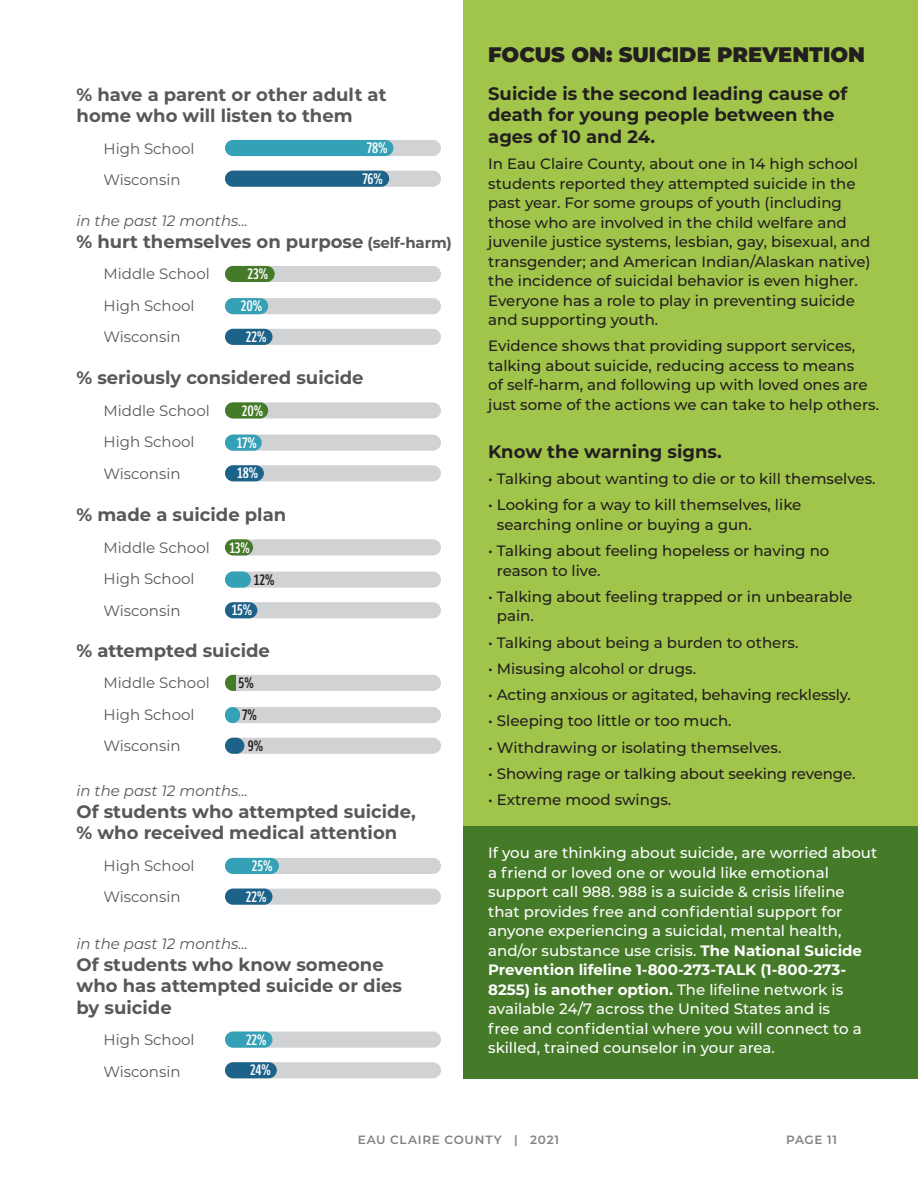
<style>
.page{position:relative;width:918px;height:1188px;background:#fff}
.page>*{position:absolute;margin:0;border:0;box-sizing:border-box;transform-origin:0 0}
.TOC_-_Big_Heading{font:900 21px "Montserrat";color:#231f20}
.Paragraph_Heading{font:700 18px/21.6px "Montserrat";color:#57585a}
.Paragraph_Heading-2{font:700 18px/21.6px "Montserrat";color:#231f20}
.Body_copy{font:500 15px/19.5px "Montserrat";color:#231f20}
.Body_copy-2{font:500 15px/19.5px "Montserrat";color:#fff}
.TOC_-_Small_Heading{font:15px "Montserrat";color:#57585a}
.Body_copy-3{font:italic 15px "Montserrat";color:#57585a}
.Percentage{font:600 15px "LFT Etica Compressed";color:#fff}
.Percentage-2{font:600 15px "LFT Etica Compressed";color:#231f20}
.t1{font:600 12px "Montserrat";letter-spacing:.065em;color:#808285}
.s1{font-size:15px}
.s2{font-weight:700}
</style>
<div class="page">
<div style="left:464px;top:0;width:454px;height:1078px;background:#a1c54a"></div>
<div style="left:464px;top:826px;width:454px;height:252px;background:#457a29"></div>
<div style="left:225px;top:266px;width:216px;height:16px;background:#d1d2d4;border-radius:8px"></div>
<div style="left:225px;top:402px;width:216px;height:16px;background:#d1d2d4;border-radius:8px"></div>
<div style="left:225px;top:539px;width:216px;height:16px;background:#d1d2d4;border-radius:8px"></div>
<div style="left:225px;top:675px;width:216px;height:16px;background:#d1d2d4;border-radius:8px"></div>
<div style="left:225px;top:266px;width:50px;height:16px;background:#457a29;border-radius:8px"></div>
<div style="left:225px;top:402px;width:43px;height:16px;background:#457a29;border-radius:8px"></div>
<div style="left:225px;top:539px;width:28px;height:16px;background:#457a29;border-radius:8px"></div>
<div style="left:225px;top:298px;width:216px;height:16px;background:#d1d2d4;border-radius:8px"></div>
<div style="left:225px;top:435px;width:216px;height:16px;background:#d1d2d4;border-radius:8px"></div>
<div style="left:225px;top:572px;width:216px;height:16px;background:#d1d2d4;border-radius:8px"></div>
<div style="left:225px;top:707px;width:216px;height:16px;background:#d1d2d4;border-radius:8px"></div>
<div style="left:225px;top:858px;width:216px;height:16px;background:#d1d2d4;border-radius:8px"></div>
<div style="left:225px;top:1032px;width:216px;height:16px;background:#d1d2d4;border-radius:8px"></div>
<div style="left:225px;top:140px;width:216px;height:16px;background:#d1d2d4;border-radius:8px"></div>
<div style="left:225px;top:298px;width:43px;height:16px;background:#35a1b7;border-radius:8px"></div>
<div style="left:225px;top:435px;width:37px;height:16px;background:#35a1b7;border-radius:8px"></div>
<div style="left:225px;top:572px;width:26px;height:16px;background:#35a1b7;border-radius:8px"></div>
<div style="left:225px;top:707px;width:15px;height:16px;background:#35a1b7;border-radius:8px"></div>
<div style="left:225px;top:858px;width:54px;height:16px;background:#35a1b7;border-radius:8px"></div>
<div style="left:225px;top:1032px;width:48px;height:16px;background:#35a1b7;border-radius:8px"></div>
<div style="left:225px;top:140px;width:168px;height:16px;background:#35a1b7;border-radius:8px"></div>
<div style="left:225px;top:329px;width:216px;height:16px;background:#d1d2d4;border-radius:8px"></div>
<div style="left:225px;top:465px;width:216px;height:16px;background:#d1d2d4;border-radius:8px"></div>
<div style="left:225px;top:602px;width:216px;height:16px;background:#d1d2d4;border-radius:8px"></div>
<div style="left:225px;top:738px;width:216px;height:16px;background:#d1d2d4;border-radius:8px"></div>
<div style="left:225px;top:889px;width:216px;height:16px;background:#d1d2d4;border-radius:8px"></div>
<div style="left:225px;top:1062px;width:216px;height:16px;background:#d1d2d4;border-radius:8px"></div>
<div style="left:225px;top:171px;width:216px;height:16px;background:#d1d2d4;border-radius:8px"></div>
<div style="left:225px;top:329px;width:48px;height:16px;background:#1d6289;border-radius:8px"></div>
<div style="left:225px;top:465px;width:39px;height:16px;background:#1d6289;border-radius:8px"></div>
<div style="left:225px;top:602px;width:32px;height:16px;background:#1d6289;border-radius:8px"></div>
<div style="left:225px;top:738px;width:19px;height:16px;background:#1d6289;border-radius:8px"></div>
<div style="left:225px;top:889px;width:48px;height:16px;background:#1d6289;border-radius:8px"></div>
<div style="left:225px;top:1062px;width:52px;height:16px;background:#1d6289;border-radius:8px"></div>
<div style="left:225px;top:171px;width:164px;height:16px;background:#1d6289;border-radius:8px"></div>
<svg style="left:225px;top:675px;width:11px;height:16px"></svg>
<p class="Paragraph_Heading" style="left:76px;top:83px;width:312px">% have a parent or other adult at home who will listen to them</p>
<p class="TOC_-_Small_Heading" style="left:104px;top:138px;width:93px">High School</p>
<p class="TOC_-_Small_Heading" style="left:104px;top:170px;width:79px">Wisconsin</p>
<p class="Percentage" style="left:367px;top:139px;width:22px">78%</p>
<p class="Percentage" style="left:362px;top:170px;width:22px">76%</p>
<p class="Body_copy-3" style="left:76px;top:211px;width:173px">in the past 12 months...</p>
<p class="Paragraph_Heading" style="left:76px;top:230px;width:377px">% hurt themselves on purpose <span class="s1">(self-harm)</span></p>
<p class="TOC_-_Small_Heading" style="left:103px;top:264px;width:108px">Middle School</p>
<p class="TOC_-_Small_Heading" style="left:103px;top:295px;width:93px">High School</p>
<p class="TOC_-_Small_Heading" style="left:103px;top:327px;width:79px">Wisconsin</p>
<p class="Percentage" style="left:247px;top:265px;width:22px">23%</p>
<p class="Percentage" style="left:241px;top:297px;width:23px">20%</p>
<p class="Percentage" style="left:246px;top:328px;width:22px">22%</p>
<p class="Paragraph_Heading" style="left:76px;top:366px;width:289px">% seriously considered suicide</p>
<p class="TOC_-_Small_Heading" style="left:104px;top:400px;width:108px">Middle School</p>
<p class="TOC_-_Small_Heading" style="left:104px;top:432px;width:93px">High School</p>
<p class="TOC_-_Small_Heading" style="left:104px;top:463px;width:79px">Wisconsin</p>
<p class="Percentage" style="left:242px;top:402px;width:23px">20%</p>
<p class="Percentage" style="left:237px;top:434px;width:22px">17%</p>
<p class="Percentage" style="left:237px;top:464px;width:22px">18%</p>
<p class="Paragraph_Heading" style="left:76px;top:503px;width:211px">% made a suicide plan</p>
<p class="TOC_-_Small_Heading" style="left:104px;top:537px;width:108px">Middle School</p>
<p class="TOC_-_Small_Heading" style="left:104px;top:569px;width:93px">High School</p>
<p class="TOC_-_Small_Heading" style="left:104px;top:600px;width:79px">Wisconsin</p>
<p class="Paragraph_Heading" style="left:76px;top:639px;width:195px">% attempted suicide</p>
<p class="TOC_-_Small_Heading" style="left:104px;top:673px;width:108px">Middle School</p>
<p class="TOC_-_Small_Heading" style="left:104px;top:704px;width:93px">High School</p>
<p class="TOC_-_Small_Heading" style="left:104px;top:736px;width:79px">Wisconsin</p>
<p class="Percentage" style="left:229px;top:539px;width:22px">13%</p>
<p class="Percentage-2" style="left:254px;top:571px;width:22px">12%</p>
<p class="Percentage" style="left:232px;top:601px;width:22px">15%</p>
<p class="Percentage-2" style="left:239px;top:674px;width:16px">5%</p>
<p class="Percentage-2" style="left:242px;top:706px;width:16px">7%</p>
<p class="Percentage-2" style="left:248px;top:737px;width:17px">9%</p>
<p class="Body_copy-3" style="left:76px;top:780px;width:173px">in the past 12 months...</p>
<p class="Paragraph_Heading" style="left:76px;top:799px;width:341px">Of students who attempted suicide, % who received medical attention</p>
<p class="TOC_-_Small_Heading" style="left:104px;top:855px;width:93px">High School</p>
<p class="TOC_-_Small_Heading" style="left:104px;top:887px;width:79px">Wisconsin</p>
<p class="Body_copy-3" style="left:76px;top:933px;width:173px">in the past 12 months...</p>
<p class="Paragraph_Heading" style="left:76px;top:953px;width:327px">Of students who know someone who has attempted suicide or dies by suicide</p>
<p class="TOC_-_Small_Heading" style="left:104px;top:1030px;width:93px">High School</p>
<p class="TOC_-_Small_Heading" style="left:104px;top:1061px;width:79px">Wisconsin</p>
<p class="Percentage" style="left:252px;top:857px;width:22px">25%</p>
<p class="Percentage" style="left:246px;top:888px;width:22px">22%</p>
<p class="Percentage" style="left:246px;top:1031px;width:22px">22%</p>
<p class="Percentage" style="left:250px;top:1061px;width:22px">24%</p>
<p class="TOC_-_Big_Heading" style="left:488px;top:39px;width:378px">FOCUS ON: SUICIDE PREVENTION</p>
<p class="Paragraph_Heading-2" style="left:488px;top:82px;width:361px">Suicide is the second leading cause of death for young people between the ages of 10 and 24.</p>
<p class="Body_copy" style="left:488px;top:154px;width:384px">In Eau Claire County, about one in 14 high school students reported they attempted suicide in the past year. For some groups of youth (including those who are involved in the child welfare and juvenile justice systems, lesbian, gay, bisexual, and transgender; and American Indian/Alaskan native) the incidence of suicidal behavior is even higher.<br>Everyone has a role to play in preventing suicide and supporting youth.</p>
<p class="Body_copy" style="left:488px;top:336px;width:392px">Evidence shows that providing support services, talking about suicide, reducing access to means<br>of self-harm, and following up with loved ones are just some of the actions we can take to help others.</p>
<p class="Paragraph_Heading-2" style="left:488px;top:440px;width:235px">Know the warning signs.</p>
<p class="Body_copy" style="left:488px;top:468px;width:389px">• Talking about wanting to die or to kill themselves.</p>
<p class="Body_copy" style="left:497px;top:495px;width:306px;text-indent:-9px">• Looking for a way to kill themselves, like searching online or buying a gun.</p>
<p class="Body_copy" style="left:497px;top:540px;width:334px;text-indent:-9px">• Talking about feeling hopeless or having no reason to live.</p>
<p class="Body_copy" style="left:497px;top:586px;width:357px;text-indent:-9px">• Talking about feeling trapped or in unbearable pain.</p>
<p class="Body_copy" style="left:488px;top:632px;width:312px">• Talking about being a burden to others.</p>
<p class="Body_copy" style="left:488px;top:658px;width:209px">• Misusing alcohol or drugs.</p>
<p class="Body_copy" style="left:488px;top:684px;width:364px">• Acting anxious or agitated, behaving recklessly.</p>
<p class="Body_copy" style="left:488px;top:711px;width:245px">• Sleeping too little or too much.</p>
<p class="Body_copy" style="left:488px;top:737px;width:295px">• Withdrawing or isolating themselves.</p>
<p class="Body_copy" style="left:488px;top:763px;width:369px">• Showing rage or talking about seeking revenge.</p>
<p class="Body_copy" style="left:488px;top:789px;width:185px">• Extreme mood swings.</p>
<p class="Body_copy-2" style="left:488px;top:843px;width:391px">If you are thinking about suicide, are worried about a friend or loved one or would like emotional support call 988. 988 is a suicide &amp; crisis lifeline that provides free and confidential support for anyone experiencing a suicidal, mental health, and/or substance use crisis. <span class="s2">The National Suicide Prevention lifeline 1-800-273-TALK (1-800-273- 8255) is another option.</span> The lifeline network is available 24/7 across the United States and is<br>free and confidential where you will connect to a skilled, trained counselor in your area.</p>
<p class="t1" style="left:358px;top:1131px;width:203px">EAU CLAIRE COUNTY | 2021</p>
<p class="t1" style="left:786px;top:1131px;width:52px">PAGE 11</p>
</div>
